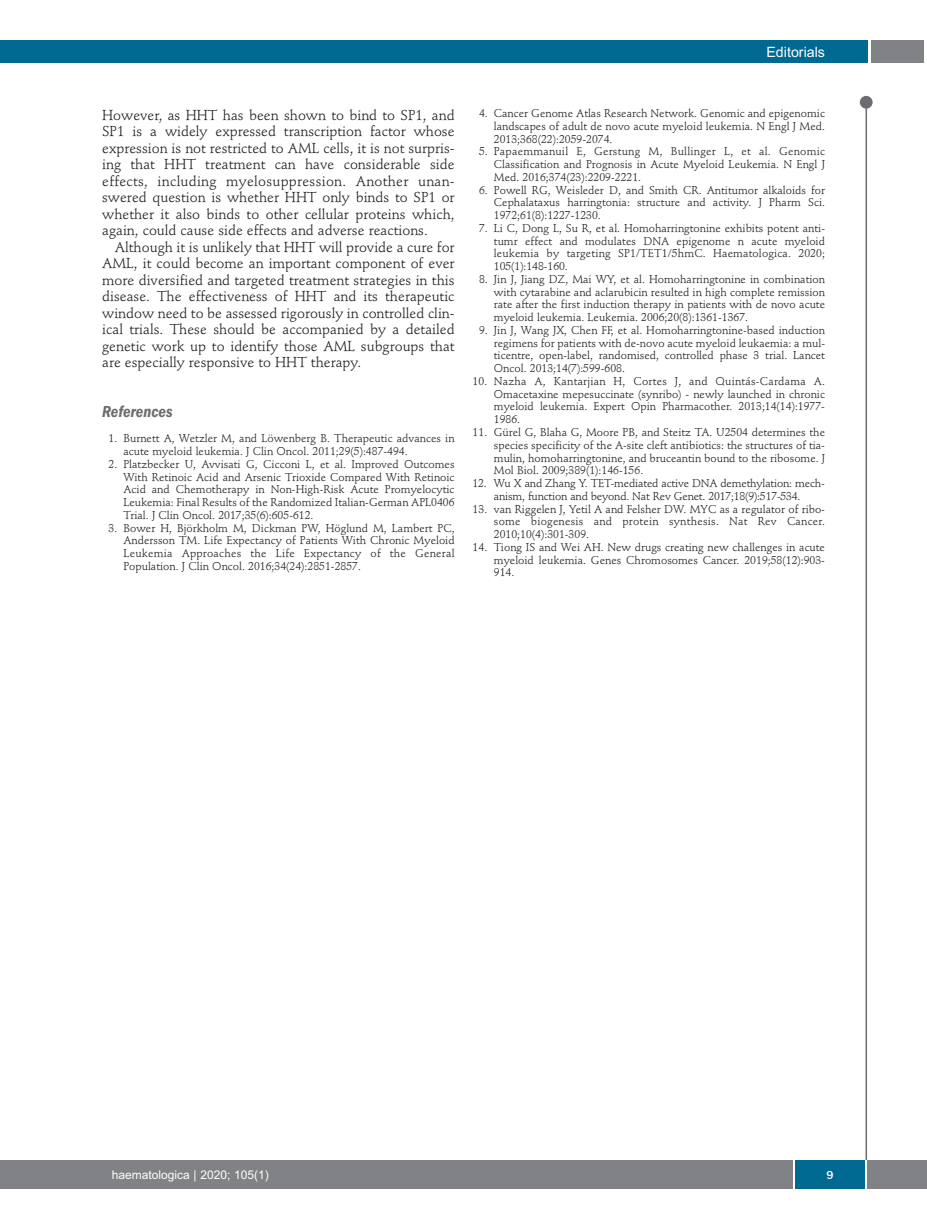
<style>
.page{position:relative;width:927px;height:1225px;background:#fff}
.page>*{position:absolute;margin:0;border:0;box-sizing:border-box;transform-origin:0 0}
.t1{font:italic 600 condensed 16.5px "Franklin Gothic";color:#6c6d70}
.t2{font:14.25px/16.5px "Stempel Schneidler";color:#231f20;text-align:justify}
.t3{font:14.25px "Arial";color:#fff}
.t4{font:12px "Arial";color:#fff}
.t5{font:500 12px "Franklin Gothic";color:#fff}
.t6{font:11.25px/12.8px "Stempel Schneidler";color:#231f20;text-align:justify}
</style>
<div class="page">
<div style="left:871px;top:40px;width:52px;height:22px;background:#808285"></div>
<div style="left:18px;top:40px;width:849px;height:22px;background:#006991"></div>
<div style="left:17px;top:1160px;width:910px;height:28px;background:#808285"></div>
<div style="left:795px;top:1160px;width:70px;height:28px;background:#006991"></div>
<hr style="left:793px;top:1160px;width:2px;height:28px;background:#fff">
<hr style="left:865px;top:1160px;width:2px;height:28px;background:#fff">
<div style="left:860px;top:96px;width:13px;height:13px;background:#6c6d70;border-radius:50%"></div>
<hr style="left:865px;top:100px;width:2px;height:1060px;background:#6c6d70">
<div style="left:0;top:40px;width:19px;height:22px;background:#006991"></div>
<div style="left:0;top:1160px;width:18px;height:28px;background:#808285"></div>
<p class="t3" style="left:766px;top:44px;width:60px">Editorials</p>
<p class="t2" style="left:102px;top:108px;width:354px">However, as HHT has been shown to bind to SP1, and SP1 is a widely expressed transcription factor whose expression is not restricted to AML cells, it is not surpris&shy;ing that HHT treatment can have considerable side effects, including myelosuppression. Another unan&shy;swered question is whether HHT only binds to SP1 or whether it also binds to other cellular proteins which, again, could cause side effects and adverse reactions.</p>
<p class="t2" style="left:102px;top:240px;width:354px;text-indent:13px">Although it is unlikely that HHT will provide a cure for AML, it could become an important component of ever more diversified and targeted treatment strategies in this disease. The effectiveness of HHT and its therapeutic window need to be assessed rigorously in controlled clin&shy;ical trials. These should be accompanied by a detailed genetic work up to identify those AML subgroups that are especially responsive to HHT therapy.</p>
<h1 class="t1" style="left:102px;top:405px;width:72px">References</h1>
<p class="t6" style="left:123px;top:433px;width:333px;text-indent:-15px">1. Burnett A, Wetzler M, and Löwenberg B. Therapeutic advances in acute myeloid leukemia. J Clin Oncol. 2011;29(5):487-494.</p>
<p class="t6" style="left:123px;top:459px;width:333px;text-indent:-15px">2. Platzbecker U, Avvisati G, Cicconi L, et al. Improved Outcomes With Retinoic Acid and Arsenic Trioxide Compared With Retinoic Acid and Chemotherapy in Non-High-Risk Acute Promyelocytic Leukemia: Final Results of the Randomized Italian-German APL0406<br>Trial. J Clin Oncol. 2017;35(6):605-612.</p>
<p class="t6" style="left:123px;top:522px;width:333px;text-indent:-15px">3. Bower H, Björkholm M, Dickman PW, Höglund M, Lambert PC, Andersson TM. Life Expectancy of Patients With Chronic Myeloid Leukemia Approaches the Life Expectancy of the General Population. J Clin Oncol. 2016;34(24):2851-2857.</p>
<p class="t6" style="left:494px;top:108px;width:333px;text-indent:-15px">4. Cancer Genome Atlas Research Network. Genomic and epigenomic landscapes of adult de novo acute myeloid leukemia. N Engl J Med.<br>2013;368(22):2059-2074.</p>
<p class="t6" style="left:494px;top:146px;width:333px;text-indent:-15px">5. Papaemmanuil E, Gerstung M, Bullinger L, et al. Genomic Classification and Prognosis in Acute Myeloid Leukemia. N Engl J Med. 2016;374(23):2209-2221.</p>
<p class="t6" style="left:494px;top:184px;width:333px;text-indent:-15px">6. Powell RG, Weisleder D, and Smith CR. Antitumor alkaloids for Cephalataxus harringtonia: structure and activity. J Pharm Sci.<br>1972;61(8):1227-1230.</p>
<p class="t6" style="left:494px;top:223px;width:333px;text-indent:-15px">7. Li C, Dong L, Su R, et al. Homoharringtonine exhibits potent anti&shy;tumr effect and modulates DNA epigenome n acute myeloid leukemia by targeting SP1/TET1/5hmC. Haematologica. 2020; 105(1):148-160.</p>
<p class="t6" style="left:494px;top:274px;width:333px;text-indent:-15px">8. Jin J, Jiang DZ, Mai WY, et al. Homoharringtonine in combination with cytarabine and aclarubicin resulted in high complete remission rate after the first induction therapy in patients with de novo acute myeloid leukemia. Leukemia. 2006;20(8):1361-1367.</p>
<p class="t6" style="left:494px;top:325px;width:333px;text-indent:-15px">9. Jin J, Wang JX, Chen FF, et al. Homoharringtonine-based induction regimens for patients with de-novo acute myeloid leukaemia: a mul&shy;ticentre, open-label, randomised, controlled phase 3 trial. Lancet Oncol. 2013;14(7):599-608.</p>
<p class="t6" style="left:494px;top:376px;width:333px;text-indent:-21px">10. Nazha A, Kantarjian H, Cortes J, and Quintás-Cardama A.<br>Omacetaxine mepesuccinate (synribo) - newly launched in chronic myeloid leukemia. Expert Opin Pharmacother. 2013;14(14):1977- 1986.</p>
<p class="t6" style="left:494px;top:427px;width:333px;text-indent:-21px">11. Gürel G, Blaha G, Moore PB, and Steitz TA. U2504 determines the species specificity of the A-site cleft antibiotics: the structures of tia&shy;mulin, homoharringtonine, and bruceantin bound to the ribosome. J Mol Biol. 2009;389(1):146-156.</p>
<p class="t6" style="left:473px;top:478px;width:354px;text-align:center">12. Wu X and Zhang Y. TET-mediated active DNA demethylation: mech&shy;anism, function and beyond. Nat Rev Genet. 2017;18(9):517-534.</p>
<p class="t6" style="left:494px;top:503px;width:333px;text-indent:-21px">13. van Riggelen J, Yetil A and Felsher DW. MYC as a regulator of ribo&shy;some biogenesis and protein synthesis. Nat Rev Cancer.<br>2010;10(4):301-309.</p>
<p class="t6" style="left:494px;top:541px;width:333px;text-indent:-21px">14. Tiong IS and Wei AH. New drugs creating new challenges in acute myeloid leukemia. Genes Chromosomes Cancer. 2019;58(12):903- 914.</p>
<p class="t4" style="left:112px;top:1167px;width:158px">haematologica | 2020; 105(1)</p>
<p class="t5" style="left:826px;top:1167px;width:9px">9</p>
</div>
